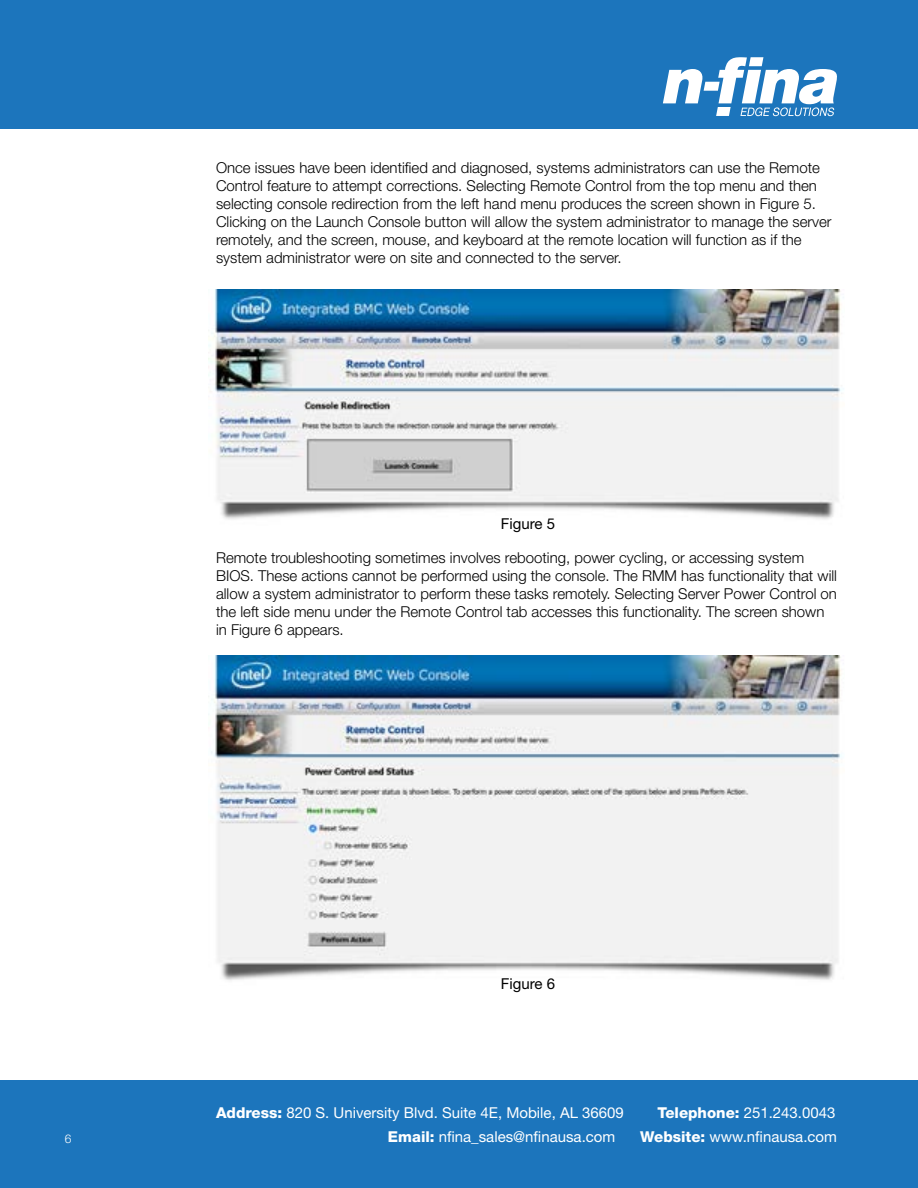
<style>
.page{position:relative;width:918px;height:1188px;background:#fff}
.page>*{position:absolute;margin:0;border:0;box-sizing:border-box;transform-origin:0 0}
.t1{font:300 15px/18px "Helvetica Neue LT Std";color:#000}
.t2{font:15px "Helvetica Neue LT Std";color:#fff}
.t3{font:15px "Helvetica Neue LT Std";color:#000}
.t4{font:300 12px "Helvetica Neue LT Std";color:#fff}
.s1{font-weight:800}
</style>
<div class="page">
<div style="left:0;top:1080px;width:918px;height:108px;background:#1c75bc"></div>
<div style="left:0;top:0;width:918px;height:128px;background:#1c75bc"></div>
<img style="left:208px;top:290px;width:636px;height:230px">
<img style="left:208px;top:656px;width:634px;height:325px">
<svg style="left:663px;top:57px;width:174px;height:59px"></svg>
<p class="t4" style="left:65px;top:1131px;width:8px">6</p>
<p class="t1" style="left:216px;top:159px;width:617px">Once issues have been identified and diagnosed, systems administrators can use the Remote Control feature to attempt corrections. Selecting Remote Control from the top menu and then selecting console redirection from the left hand menu produces the screen shown in Figure 5.<br>Clicking on the Launch Console button will allow the system administrator to manage the server remotely, and the screen, mouse, and keyboard at the remote location will function as if the system administrator were on site and connected to the server.</p>
<p class="t3" style="left:501px;top:514px;width:56px">Figure 5</p>
<p class="t1" style="left:216px;top:548px;width:623px">Remote troubleshooting sometimes involves rebooting, power cycling, or accessing system BIOS. These actions cannot be performed using the console. The RMM has functionality that will allow a system administrator to perform these tasks remotely. Selecting Server Power Control on the left side menu under the Remote Control tab accesses this functionality. The screen shown in Figure 6 appears.</p>
<p class="t3" style="left:501px;top:975px;width:56px">Figure 6</p>
<p class="t2" style="left:216px;top:1104px;width:409px"><span class="s1">Address:</span> 820 S. University Blvd. Suite 4E, Mobile, AL 36609</p>
<p class="t2" style="left:657px;top:1104px;width:180px"><span class="s1">Telephone:</span> 251.243.0043</p>
<p class="t2" style="left:388px;top:1128px;width:229px"><span class="s1">Email:</span> nfina_sales@nfinausa.com</p>
<p class="t2" style="left:640px;top:1128px;width:198px"><span class="s1">Website:</span> www.nfinausa.com</p>
</div>
